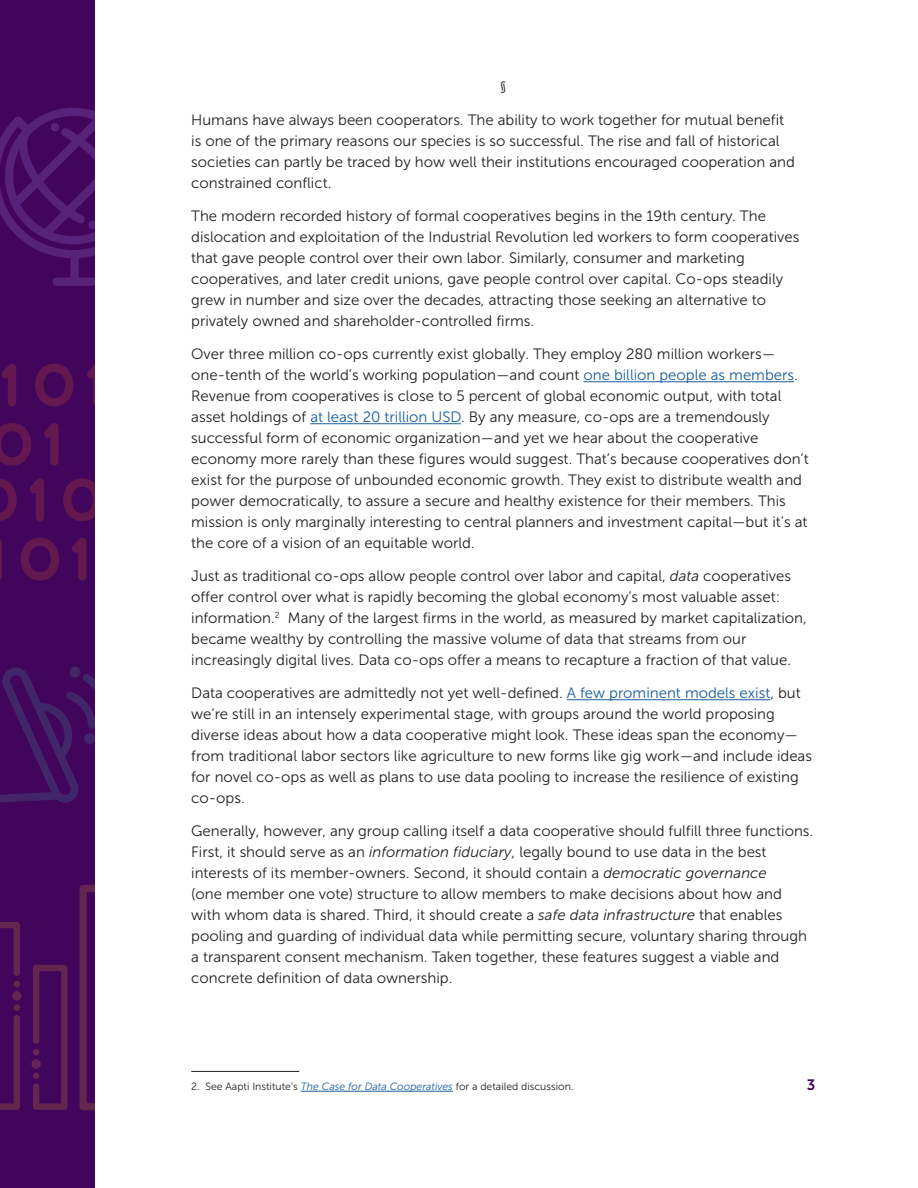
<style>
.page{position:relative;width:918px;height:1188px;background:#fff}
.page>*{position:absolute;margin:0;border:0;box-sizing:border-box;transform-origin:0 0}
.Text______10_14__Mus{font:15px/21px "Museo Sans 300";color:#231f20}
.Text______10_14__Mus-2{font:15px "Museo Sans 700";color:#41065c}
.t1{font:10.5px "Museo Sans 300";color:#231f20}
.s1{color:#175d9e}
.s2{font-style:italic}
.s3{font-style:italic;color:#175d9e}
</style>
<div class="page">
<hr style="left:583px;top:381px;width:211px;height:1px;background:#175d9e">
<hr style="left:310px;top:423px;width:151px;height:1px;background:#175d9e">
<hr style="left:567px;top:699px;width:203px;height:1px;background:#175d9e">
<hr style="left:191px;top:1071px;width:108px;height:1px;background:#231f20">
<hr style="left:301px;top:1091px;width:152px;height:1px;background:#175d9e">
<div style="left:0;top:0;width:94px;height:1188px;background:#41065c"></div>
<svg style="left:35px;top:364px;width:38px;height:42px"></svg>
<svg style="left:44px;top:423px;width:15px;height:43px"></svg>
<svg style="left:2px;top:364px;width:14px;height:42px"></svg>
<svg style="left:87px;top:366px;width:7px;height:38px"></svg>
<svg style="left:0;top:423px;width:31px;height:43px"></svg>
<div style="left:70px;top:250px;width:9px;height:36px;background:#56227a;border-radius:4px"></div>
<svg style="left:53px;top:278px;width:41px;height:8px"></svg>
<svg style="left:0;top:108px;width:94px;height:150px"></svg>
<svg style="left:0;top:479px;width:17px;height:42px"></svg>
<svg style="left:0;top:539px;width:2px;height:40px"></svg>
<svg style="left:63px;top:478px;width:31px;height:43px"></svg>
<svg style="left:72px;top:538px;width:14px;height:42px"></svg>
<svg style="left:30px;top:478px;width:14px;height:43px"></svg>
<svg style="left:21px;top:538px;width:38px;height:42px"></svg>
<svg style="left:0;top:667px;width:94px;height:136px"></svg>
<svg style="left:0;top:922px;width:20px;height:188px"></svg>
<div style="left:14px;top:1004px;width:6px;height:7px;background:#63264f;border-radius:50%"></div>
<svg style="left:80px;top:885px;width:14px;height:225px"></svg>
<svg style="left:33px;top:965px;width:34px;height:145px"></svg>
<svg style="left:31px;top:1059px;width:10px;height:10px"></svg>
<div style="left:33px;top:1049px;width:6px;height:7px;background:#63264f;border-radius:50%"></div>
<div style="left:33px;top:1072px;width:6px;height:7px;background:#63264f;border-radius:50%"></div>
<p class="Text______10_14__Mus" style="left:500px;top:77px;width:8px">§</p>
<p class="Text______10_14__Mus" style="left:191px;top:110px;width:605px">Humans have always been cooperators. The ability to work together for mutual benefit is one of the primary reasons our species is so successful. The rise and fall of historical societies can partly be traced by how well their institutions encouraged cooperation and constrained conflict.</p>
<p class="Text______10_14__Mus" style="left:191px;top:206px;width:610px">The modern recorded history of formal cooperatives begins in the 19th century. The dislocation and exploitation of the Industrial Revolution led workers to form cooperatives that gave people control over their own labor. Similarly, consumer and marketing cooperatives, and later credit unions, gave people control over capital. Co-ops steadily grew in number and size over the decades, attracting those seeking an alternative to privately owned and shareholder-controlled firms.</p>
<p class="Text______10_14__Mus" style="left:191px;top:344px;width:619px">Over three million co-ops currently exist globally. They employ 280 million workers— one-tenth of the world’s working population—and count <span class="s1">one billion people as members</span>.<br>Revenue from cooperatives is close to 5 percent of global economic output, with total asset holdings of <span class="s1">at least 20 trillion USD</span>. By any measure, co-ops are a tremendously successful form of economic organization—and yet we hear about the cooperative economy more rarely than these figures would suggest. That’s because cooperatives don’t exist for the purpose of unbounded economic growth. They exist to distribute wealth and power democratically, to assure a secure and healthy existence for their members. This mission is only marginally interesting to central planners and investment capital—but it’s at the core of a vision of an equitable world.</p>
<p class="Text______10_14__Mus" style="left:191px;top:566px;width:617px">Just as traditional co-ops allow people control over labor and capital, <span class="s2">data</span> cooperatives offer control over what is rapidly becoming the global economy’s most valuable asset: information.<sup>2</sup> Many of the largest firms in the world, as measured by market capitalization, became wealthy by controlling the massive volume of data that streams from our increasingly digital lives. Data co-ops offer a means to recapture a fraction of that value.</p>
<p class="Text______10_14__Mus" style="left:191px;top:683px;width:622px">Data cooperatives are admittedly not yet well-defined. <span class="s1">A few prominent models exist</span>, but we’re still in an intensely experimental stage, with groups around the world proposing diverse ideas about how a data cooperative might look. These ideas span the economy— from traditional labor sectors like agriculture to new forms like gig work—and include ideas for novel co-ops as well as plans to use data pooling to increase the resilience of existing co-ops.</p>
<p class="Text______10_14__Mus" style="left:191px;top:821px;width:624px">Generally, however, any group calling itself a data cooperative should fulfill three functions.<br>First, it should serve as an <span class="s2">information fiduciary</span>, legally bound to use data in the best interests of its member-owners. Second, it should contain a <span class="s2">democratic governance<br></span>(one member one vote) structure to allow members to make decisions about how and with whom data is shared. Third, it should create a <span class="s2">safe data infrastructure</span> that enables pooling and guarding of individual data while permitting secure, voluntary sharing through a transparent consent mechanism. Taken together, these features suggest a viable and concrete definition of data ownership.</p>
<p class="t1" style="left:191px;top:1081px;width:384px">2. See Aapti Institute’s <span class="s3">The Case for Data Cooperatives</span> for a detailed discussion.</p>
<p class="Text______10_14__Mus-2" style="left:807px;top:1077px;width:10px">3</p>
</div>
